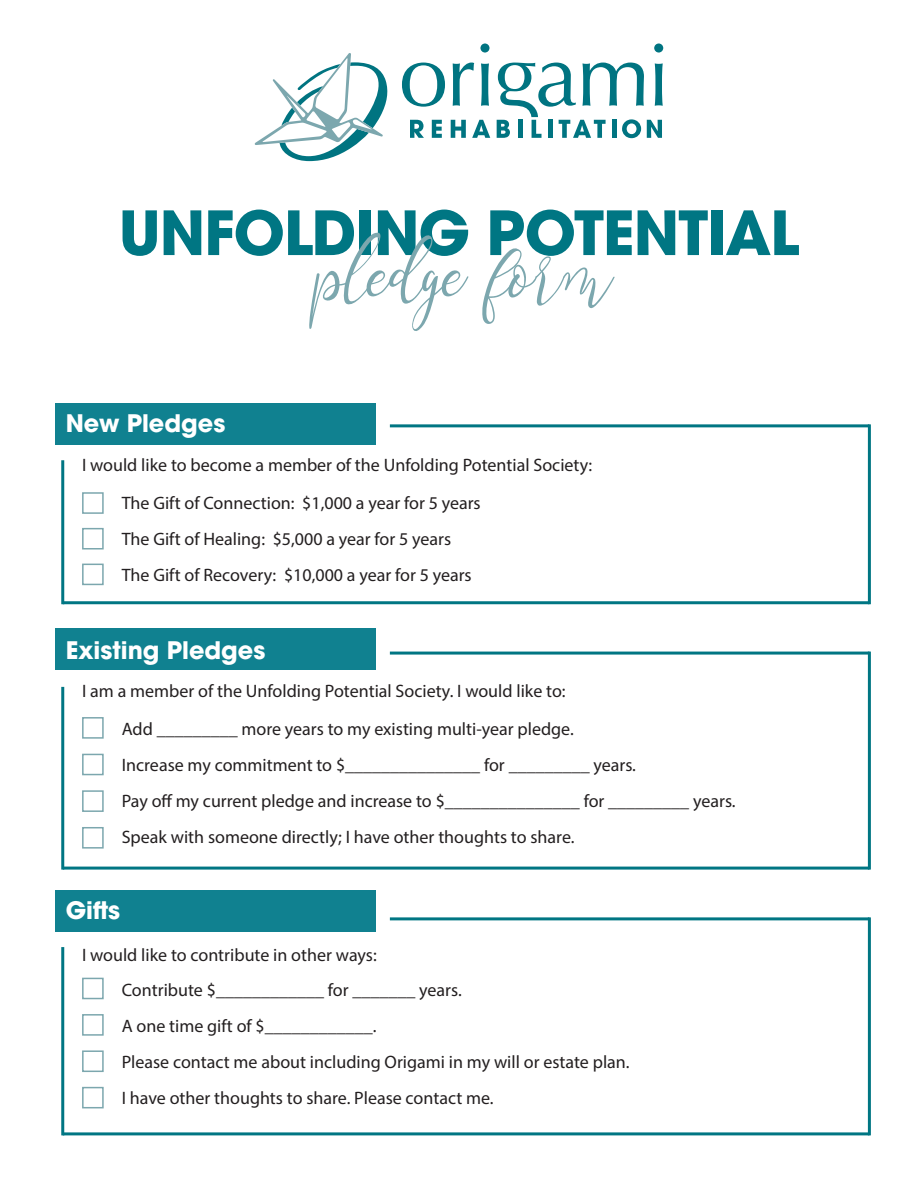
<style>
.page{position:relative;width:918px;height:1188px;background:#fff}
.page>*{position:absolute;margin:0;border:0;box-sizing:border-box;transform-origin:0 0}
.t1{font:78.75px "Anastasia";letter-spacing:-.02em;color:#7ca7ae}
.t2{font:700 60.45px "ITC Avant Garde Pro";letter-spacing:-.02em;color:#007683}
.t3{font:700 24px "ITC Avant Garde Pro";color:#fff}
.t4{font:18px "Myriad Pro";color:#231f20}
</style>
<div class="page">
<svg style="left:255px;top:53px;width:133px;height:108px"></svg>
<svg style="left:402px;top:63px;width:43px;height:44px"></svg>
<svg style="left:453px;top:63px;width:21px;height:43px"></svg>
<svg style="left:480px;top:44px;width:10px;height:62px"></svg>
<svg style="left:410px;top:120px;width:14px;height:18px"></svg>
<svg style="left:432px;top:120px;width:10px;height:18px"></svg>
<svg style="left:451px;top:120px;width:15px;height:18px"></svg>
<svg style="left:472px;top:120px;width:18px;height:18px"></svg>
<svg style="left:497px;top:44px;width:166px;height:94px"></svg>
<div style="left:56px;top:891px;width:320px;height:41px;background:#108190"></div>
<div style="left:82px;top:978px;width:22px;height:21px;border:2px solid #7ca7ae"></div>
<div style="left:82px;top:1014px;width:22px;height:22px;border:2px solid #7ca7ae"></div>
<div style="left:82px;top:1050px;width:22px;height:22px;border:2px solid #7ca7ae"></div>
<div style="left:82px;top:1087px;width:22px;height:21px;border:2px solid #7ca7ae"></div>
<hr style="left:390px;top:917px;width:479px;height:3px;background:#007683">
<hr style="left:63px;top:1132px;width:806px;height:3px;background:#007683">
<hr style="left:868px;top:917px;width:3px;height:218px;background:#007683">
<hr style="left:61px;top:947px;width:3px;height:188px;background:#007683">
<div style="left:56px;top:629px;width:320px;height:41px;background:#108190"></div>
<div style="left:82px;top:717px;width:22px;height:22px;border:2px solid #7ca7ae"></div>
<div style="left:82px;top:754px;width:22px;height:21px;border:2px solid #7ca7ae"></div>
<div style="left:82px;top:790px;width:22px;height:22px;border:2px solid #7ca7ae"></div>
<div style="left:82px;top:827px;width:22px;height:22px;border:2px solid #7ca7ae"></div>
<hr style="left:390px;top:652px;width:479px;height:3px;background:#007683">
<hr style="left:63px;top:867px;width:806px;height:3px;background:#007683">
<hr style="left:868px;top:652px;width:3px;height:218px;background:#007683">
<hr style="left:61px;top:687px;width:3px;height:183px;background:#007683">
<div style="left:56px;top:404px;width:320px;height:41px;background:#108190"></div>
<div style="left:82px;top:492px;width:22px;height:22px;border:2px solid #7ca7ae"></div>
<div style="left:82px;top:528px;width:22px;height:22px;border:2px solid #7ca7ae"></div>
<div style="left:82px;top:564px;width:22px;height:21px;border:2px solid #7ca7ae"></div>
<hr style="left:390px;top:424px;width:479px;height:3px;background:#007683">
<hr style="left:63px;top:601px;width:806px;height:3px;background:#007683">
<hr style="left:868px;top:424px;width:3px;height:180px;background:#007683">
<hr style="left:61px;top:460px;width:3px;height:144px;background:#007683">
<p class="t2" style="left:119px;top:192px;width:682px">UNFOLDING POTENTIAL</p>
<p class="t1" style="left:309px;top:217px;width:302px">pledge form</p>
<p class="t3" style="left:66px;top:407px;width:161px">New Pledges</p>
<p class="t4" style="left:82px;top:453px;width:512px">I would like to become a member of the Unfolding Potential Society:</p>
<p class="t4" style="left:122px;top:492px;width:361px">The Gift of Connection: $1,000 a year for 5 years</p>
<p class="t4" style="left:122px;top:528px;width:331px">The Gift of Healing: $5,000 a year for 5 years</p>
<p class="t4" style="left:122px;top:564px;width:352px">The Gift of Recovery: $10,000 a year for 5 years</p>
<p class="t3" style="left:66px;top:634px;width:201px">Existing Pledges</p>
<p class="t4" style="left:82px;top:680px;width:485px">I am a member of the Unfolding Potential Society. I would like to:</p>
<p class="t4" style="left:122px;top:718px;width:454px">Add _________ more years to my existing multi-year pledge.</p>
<p class="t4" style="left:122px;top:754px;width:516px">Increase my commitment to $_______________ for _________ years.</p>
<p class="t4" style="left:122px;top:790px;width:615px">Pay off my current pledge and increase to $_______________ for _________ years.</p>
<p class="t4" style="left:122px;top:826px;width:454px">Speak with someone directly; I have other thoughts to share.</p>
<p class="t3" style="left:66px;top:894px;width:56px">Gifts</p>
<p class="t4" style="left:82px;top:943px;width:296px">I would like to contribute in other ways:</p>
<p class="t4" style="left:122px;top:979px;width:342px">Contribute $____________ for _______ years.</p>
<p class="t4" style="left:122px;top:1015px;width:256px">A one time gift of $____________.</p>
<p class="t4" style="left:122px;top:1051px;width:509px">Please contact me about including Origami in my will or estate plan.</p>
<p class="t4" style="left:122px;top:1087px;width:373px">I have other thoughts to share. Please contact me.</p>
</div>
